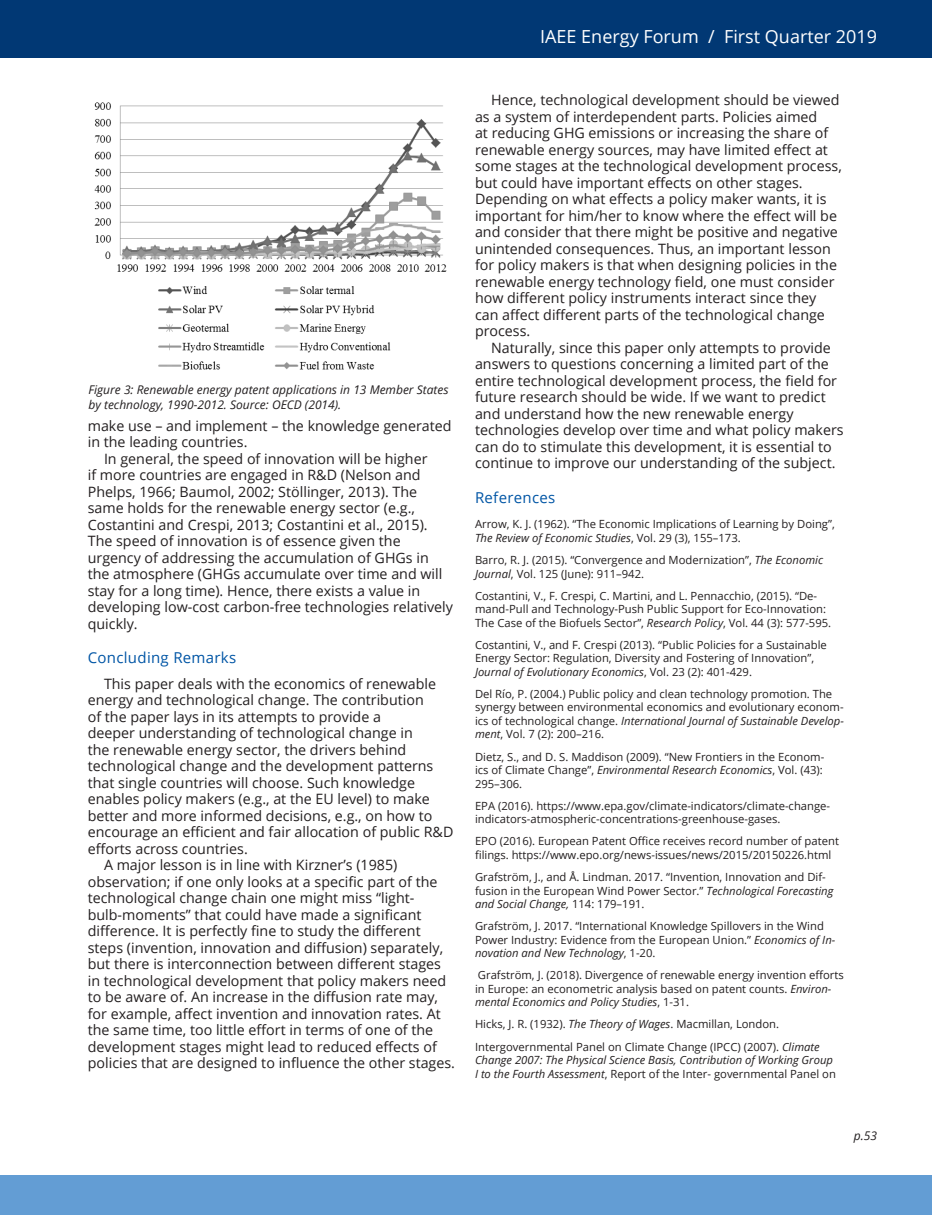
<style>
.page{position:relative;width:932px;height:1215px;background:#fff}
.page>*{position:absolute;margin:0;border:0;box-sizing:border-box;transform-origin:0 0}
.t1{font:18px "Open Sans";color:#fff}
.t2{font:15px "Open Sans";letter-spacing:.02em;color:#0155a5}
.t3{font:14.25px/16.5px "Open Sans";color:#231f20}
.t4{font:italic 12px/14.4px "Open Sans";color:#231f20}
.t5{font:11.25px/13.5px "Open Sans";color:#231f20}
.t6{font:italic 11.25px/13.5px "Open Sans";color:#231f20}
.s1{font-style:italic}
.s2{font-style:normal}
</style>
<div class="page">
<div style="left:0;top:1176px;width:14px;height:39px;background:#639dd4"></div>
<div style="left:0;top:1px;width:14px;height:57px;background:#013874"></div>
<div style="left:14px;top:1176px;width:918px;height:39px;background:#639dd4"></div>
<div style="left:14px;top:1px;width:918px;height:57px;background:#013874"></div>
<img style="left:94px;top:102px;width:353px;height:268px">
<p class="t4" style="left:88px;top:382px;width:361px">Figure 3: Renewable energy patent applications in 13 Member States by technology, 1990-2012. Source: OECD (2014).</p>
<p class="t3" style="left:88px;top:417px;width:365px">make use – and implement – the knowledge generated</p>
<p class="t3" style="left:88px;top:434px;width:161px">in the leading countries.</p>
<p class="t3" style="left:104px;top:450px;width:325px">In general, the speed of innovation will be higher</p>
<p class="t3" style="left:88px;top:467px;width:334px">if more countries are engaged in R&amp;D (Nelson and</p>
<p class="t3" style="left:88px;top:483px;width:331px">Phelps, 1966; Baumol, 2002; Stöllinger, 2013). The</p>
<p class="t3" style="left:88px;top:500px;width:328px">same holds for the renewable energy sector (e.g.,</p>
<p class="t3" style="left:88px;top:516px;width:341px">Costantini and Crespi, 2013; Costantini et al., 2015).</p>
<p class="t3" style="left:88px;top:533px;width:314px">The speed of innovation is of essence given the</p>
<p class="t3" style="left:88px;top:549px;width:342px">urgency of addressing the accumulation of GHGs in</p>
<p class="t3" style="left:88px;top:566px;width:356px">the atmosphere (GHGs accumulate over time and will</p>
<p class="t3" style="left:88px;top:582px;width:334px">stay for a long time). Hence, there exists a value in</p>
<p class="t3" style="left:88px;top:599px;width:366px">developing low-cost carbon-free technologies relatively</p>
<p class="t3" style="left:88px;top:615px;width:51px">quickly.</p>
<p class="t2" style="left:88px;top:648px;width:150px">Concluding Remarks</p>
<p class="t3" style="left:104px;top:675px;width:333px">This paper deals with the economics of renewable</p>
<p class="t3" style="left:88px;top:691px;width:337px">energy and technological change. The contribution</p>
<p class="t3" style="left:88px;top:708px;width:295px">of the paper lays in its attempts to provide a</p>
<p class="t3" style="left:88px;top:724px;width:326px">deeper understanding of technological change in</p>
<p class="t3" style="left:88px;top:741px;width:320px">the renewable energy sector, the drivers behind</p>
<p class="t3" style="left:88px;top:757px;width:347px">technological change and the development patterns</p>
<p class="t3" style="left:88px;top:774px;width:329px">that single countries will choose. Such knowledge</p>
<p class="t3" style="left:88px;top:790px;width:343px">enables policy makers (e.g., at the EU level) to make</p>
<p class="t3" style="left:88px;top:807px;width:346px">better and more informed decisions, e.g., on how to</p>
<p class="t3" style="left:88px;top:823px;width:367px">encourage an efficient and fair allocation of public R&amp;D</p>
<p class="t3" style="left:88px;top:840px;width:161px">efforts across countries.</p>
<p class="t3" style="left:104px;top:856px;width:295px">A major lesson is in line with Kirzner’s (1985)</p>
<p class="t3" style="left:88px;top:873px;width:351px">observation; if one only looks at a specific part of the</p>
<p class="t3" style="left:88px;top:889px;width:328px">technological change chain one might miss “light-</p>
<p class="t3" style="left:88px;top:906px;width:335px">bulb-moments” that could have made a significant</p>
<p class="t3" style="left:88px;top:922px;width:334px">difference. It is perfectly fine to study the different</p>
<p class="t3" style="left:88px;top:939px;width:357px">steps (invention, innovation and diffusion) separately,</p>
<p class="t3" style="left:88px;top:955px;width:355px">but there is interconnection between different stages</p>
<p class="t3" style="left:88px;top:972px;width:360px">in technological development that policy makers need</p>
<p class="t3" style="left:88px;top:988px;width:352px">to be aware of. An increase in the diffusion rate may,</p>
<p class="t3" style="left:88px;top:1005px;width:354px">for example, affect invention and innovation rates. At</p>
<p class="t3" style="left:88px;top:1021px;width:347px">the same time, too little effort in terms of one of the</p>
<p class="t3" style="left:88px;top:1038px;width:350px">development stages might lead to reduced effects of</p>
<p class="t3" style="left:88px;top:1054px;width:369px">policies that are designed to influence the other stages.</p>
<p class="t1" style="left:540px;top:25px;width:338px">IAEE Energy Forum / First Quarter 2019</p>
<p class="t3" style="left:475px;top:92px;width:368px;text-indent:16px">Hence, technological development should be viewed as a system of interdependent parts. Policies aimed<br>at reducing GHG emissions or increasing the share of renewable energy sources, may have limited effect at some stages at the technological development process, but could have important effects on other stages.<br>Depending on what effects a policy maker wants, it is important for him/her to know where the effect will be and consider that there might be positive and negative unintended consequences. Thus, an important lesson for policy makers is that when designing policies in the renewable energy technology field, one must consider how different policy instruments interact since they can affect different parts of the technological change process.</p>
<p class="t3" style="left:475px;top:339px;width:370px;text-indent:16px">Naturally, since this paper only attempts to provide answers to questions concerning a limited part of the entire technological development process, the field for future research should be wide. If we want to predict and understand how the new renewable energy technologies develop over time and what policy makers can do to stimulate this development, it is essential to continue to improve our understanding of the subject.</p>
<p class="t2" style="left:475px;top:487px;width:82px">References</p>
<p class="t5" style="left:475px;top:517px;width:361px">Arrow, K. J. (1962). “The Economic Implications of Learning by Doing”,<br><span class="s1">The Review of Economic Studies</span>, Vol. 29 (3), 155–173.</p>
<p class="t5" style="left:475px;top:553px;width:349px">Barro, R. J. (2015). “Convergence and Modernization”, <span class="s1">The Economic<br>Journal</span>, Vol. 125 (June): 911–942.</p>
<p class="t5" style="left:475px;top:589px;width:358px">Costantini, V., F. Crespi, C. Martini, and L. Pennacchio, (2015). “De&shy;mand-Pull and Technology-Push Public Support for Eco-Innovation:<br>The Case of the Biofuels Sector”, <span class="s1">Research Policy</span>, Vol. 44 (3): 577-595.</p>
<p class="t5" style="left:475px;top:638px;width:353px">Costantini, V., and F. Crespi (2013). “Public Policies for a Sustainable<br>Energy Sector: Regulation, Diversity and Fostering of Innovation”,<br><span class="s1">Journal of Evolutionary Economics</span>, Vol. 23 (2): 401-429.</p>
<p class="t5" style="left:475px;top:687px;width:370px">Del Río, P. (2004.) Public policy and clean technology promotion. The synergy between environmental economics and evolutionary econom&shy;ics of technological change. <span class="s1">International Journal of Sustainable Develop&shy;ment</span>, Vol. 7 (2): 200–216.</p>
<p class="t5" style="left:475px;top:749px;width:351px">Dietz, S., and D. S. Maddison (2009). “New Frontiers in the Econom&shy;ics of Climate Change”, <span class="s1">Environmental Research Economics</span>, Vol. (43):<br>295–306.</p>
<p class="t5" style="left:475px;top:799px;width:356px">EPA (2016). https://www.epa.gov/climate-indicators/climate-change&shy;indicators-atmospheric-concentrations-greenhouse-gases.</p>
<p class="t5" style="left:475px;top:834px;width:365px">EPO (2016). European Patent Office receives record number of patent filings. https://www.epo.org/news-issues/news/2015/20150226.html</p>
<p class="t5" style="left:475px;top:870px;width:360px">Grafström, J., and Å. Lindman. 2017. “Invention, Innovation and Dif&shy;fusion in the European Wind Power Sector.” <span class="s1">Technological Forecasting and Social Change,</span> 114: 179–191.</p>
<p class="t5" style="left:475px;top:919px;width:362px">Grafström, J. 2017. “International Knowledge Spillovers in the Wind<br>Power Industry: Evidence from the European Union.” <span class="s1">Economics of In&shy;novation and New Technology</span>, 1-20.</p>
<p class="t5" style="left:475px;top:968px;width:370px">Grafström, J. (2018). Divergence of renewable energy invention efforts in Europe: an econometric analysis based on patent counts. <span class="s1">Environ&shy;mental Economics and Policy Studies</span>, 1-31.</p>
<p class="t5" style="left:475px;top:1013px;width:346px;line-height:22.2px">Hicks, J. R. (1932). <span class="s1">The Theory of Wages</span>. Macmillan, London.<br>Intergovernmental Panel on Climate Change (IPCC) (2007). <span class="s1">Climate</span></p>
<p class="t6" style="left:475px;top:1053px;width:362px">Change 2007: The Physical Science Basis, Contribution of Working Group<br>I to the Fourth Assessment<span class="s2">, Report of the Inter- governmental Panel on</span></p>
<p class="t4" style="left:853px;top:1128px;width:25px">p.53</p>
</div>
